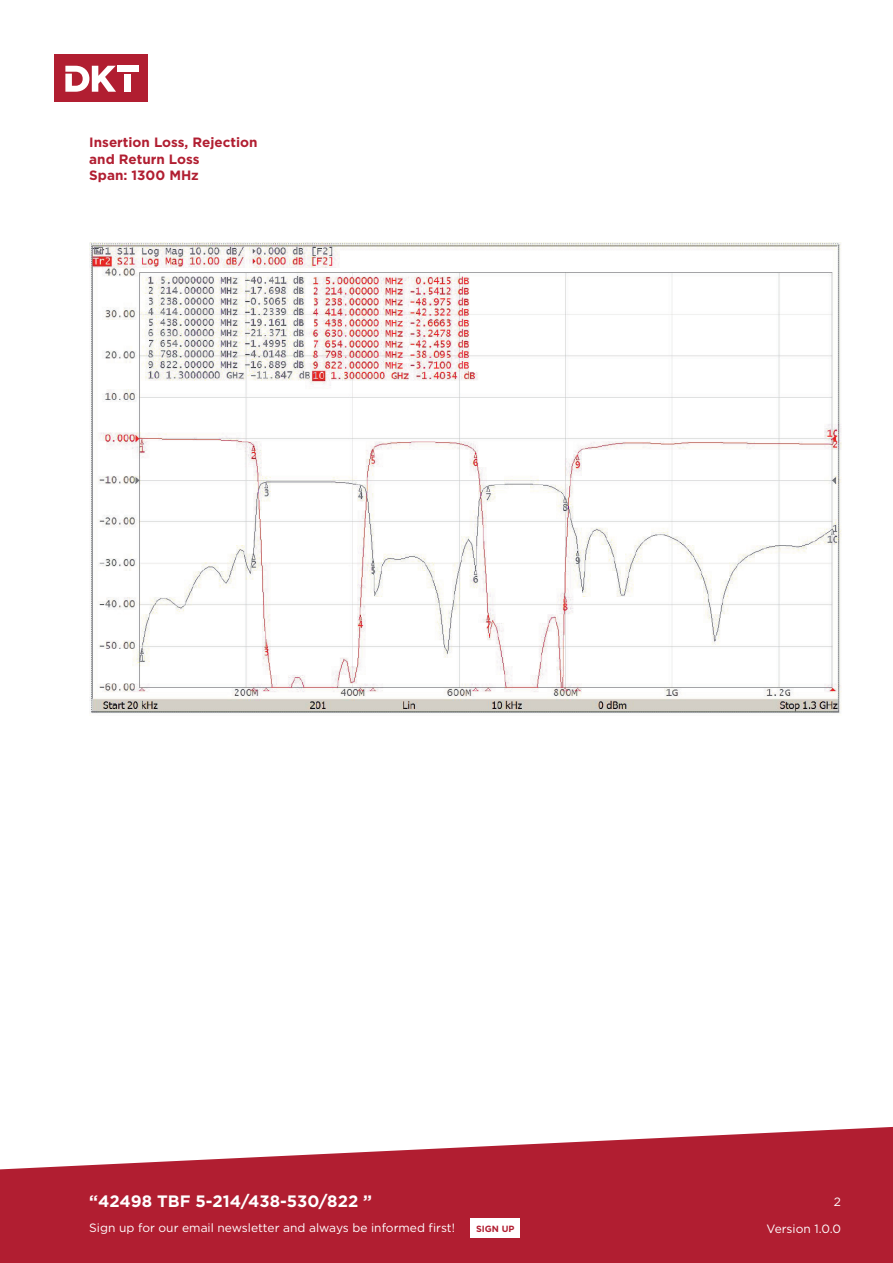
<style>
.page{position:relative;width:893px;height:1263px;background:#fff}
.page>*{position:absolute;margin:0;border:0;box-sizing:border-box;transform-origin:0 0}
.t1{font:700 16.5px "Gotham HTF";color:#fff}
.tabelle_bezeichnung{font:700 13.5px/16.2px "Gotham HTF";color:#b11e31}
.H4_red{font:12px "Gotham HTF";color:#fff}
.tabelle_bezeichnung-2{font:700 9px "Gotham HTF";color:#b11e31}
</style>
<div class="page">
<svg style="left:0;top:1127px;width:893px;height:136px;fill:#b11e31"></svg>
<div style="left:54px;top:55px;width:94px;height:47px;background:#b11e31"></div>
<div style="left:117px;top:66px;width:22px;height:6px;background:#fff"></div>
<div style="left:124px;top:74px;width:7px;height:18px;background:#fff"></div>
<svg style="left:65px;top:66px;width:51px;height:26px"></svg>
<div style="left:470px;top:1219px;width:50px;height:19px;background:#fff"></div>
<img style="left:89px;top:242px;width:752px;height:472px">
<p class="tabelle_bezeichnung" style="left:89px;top:134px;width:170px">Insertion Loss, Rejection and Return Loss<br>Span: 1300 MHz</p>
<p class="t1" style="left:89px;top:1192px;width:284px">“42498 TBF 5-214/438-530/822 ”</p>
<p class="H4_red" style="left:89px;top:1221px;width:367px">Sign up for our email newsletter and always be informed first!</p>
<p class="tabelle_bezeichnung-2" style="left:476px;top:1223px;width:40px">SIGN UP</p>
<p class="H4_red" style="left:834px;top:1195px;width:9px">2</p>
<p class="H4_red" style="left:766px;top:1222px;width:76px">Version 1.0.0</p>
</div>
